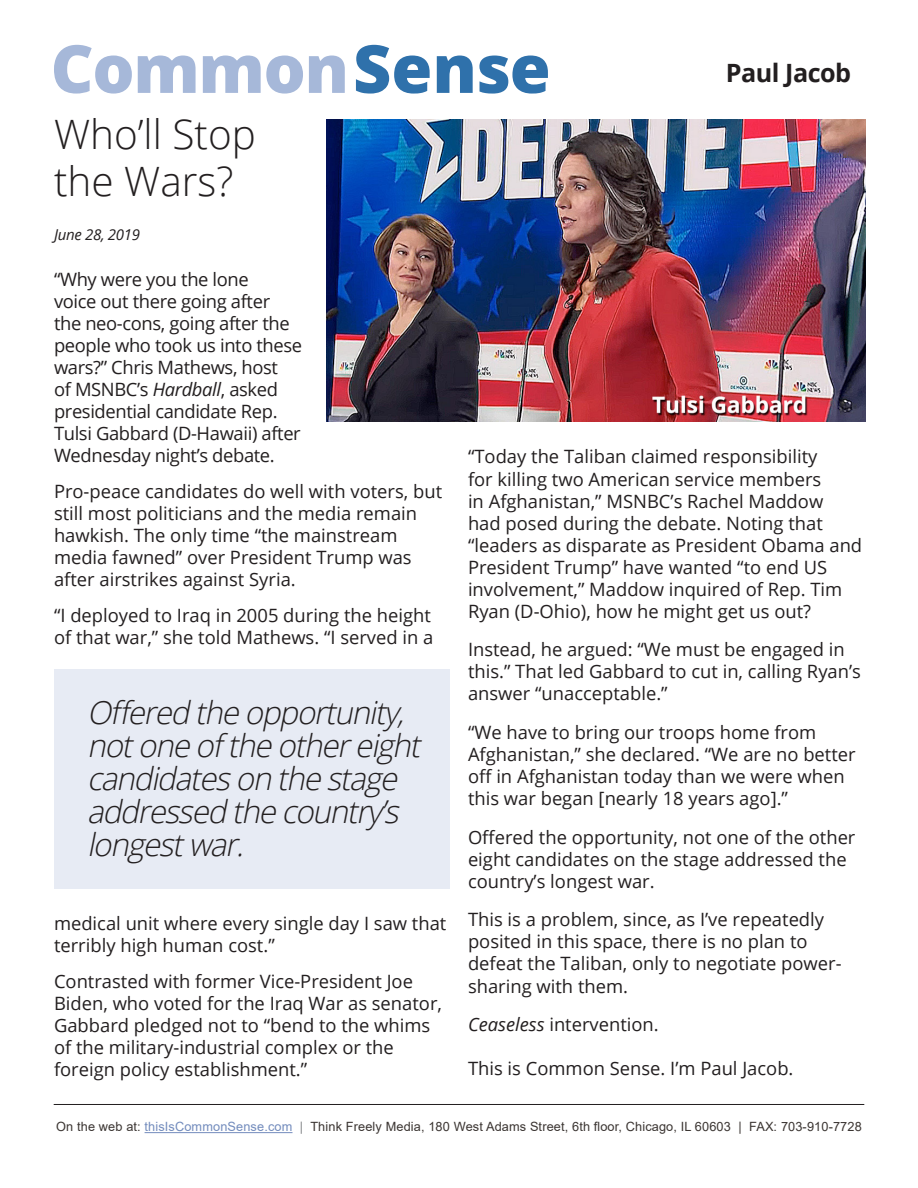
<style>
.page{position:relative;width:918px;height:1188px;background:#fff}
.page>*{position:absolute;margin:0;border:0;box-sizing:border-box;transform-origin:0 0}
.t1{font:800 66.45px "Open Sans";letter-spacing:-.02em;color:#a6b8d9}
.t2{font:300 40.5px/46.2px "Open Sans";color:#231f20}
.t3{font:italic 300 31.5px/33px "Open Sans";color:#231f20}
.t4{font:700 25.2px "Open Sans";letter-spacing:-.02em;color:#231f20}
.t5{font:18.3px/22px "Open Sans";color:#231f20}
.t6{font:18.3px/22px "Open Sans";letter-spacing:-.02em;color:#231f20}
.t7{font:italic 15px "Open Sans";letter-spacing:-.02em;color:#231f20}
.t8{font:12.75px "Arial";letter-spacing:.01em;color:#3b3532}
.s1{color:#2f71ab}
.s2{font-style:italic}
.s3{color:#738cbd}
.s4{color:#808285}
</style>
<div class="page">
<hr style="left:145px;top:1132px;width:148px;height:1px;background:#738cbd">
<img style="left:327px;top:119px;width:539px;height:303px">
<hr style="left:54px;top:1104px;width:810px;height:1px;background:#231f20">
<div style="left:54px;top:669px;width:396px;height:220px;background:#e7ebf4"></div>
<p class="t1" style="left:51px;top:18px;width:502px">Common<span class="s1">Sense</span></p>
<p class="t4" style="left:726px;top:55px;width:127px">Paul Jacob</p>
<p class="t2" style="left:54px;top:111px;width:203px">Who’ll Stop the Wars?</p>
<p class="t7" style="left:54px;top:224px;width:88px">June 28, 2019</p>
<p class="t6" style="left:54px;top:268px;width:250px">“Why were you the lone<br>voice out there going after<br>the neo-cons, going after the people who took us into these wars?” Chris Mathews, host<br>of MSNBC’s <span class="s2">Hardball</span>, asked presidential candidate Rep.<br>Tulsi Gabbard (D-Hawaii) after<br>Wednesday night’s debate.</p>
<p class="t5" style="left:54px;top:480px;width:390px">Pro-peace candidates do well with voters, but still most politicians and the media remain hawkish. The only time “the mainstream media fawned” over President Trump was after airstrikes against Syria.</p>
<p class="t5" style="left:54px;top:603px;width:381px">“I deployed to Iraq in 2005 during the height of that war,” she told Mathews. “I served in a</p>
<p class="t3" style="left:87px;top:695px;width:342px">Offered theopportunity, notoneof theothereight candidateson thestage addressed thecountry’s longestwar.</p>
<p class="t5" style="left:54px;top:912px;width:394px">medical unit where every single day I saw that terribly high human cost.”</p>
<p class="t5" style="left:54px;top:970px;width:390px">Contrasted with former Vice-President Joe Biden, who voted for the Iraq War as senator, Gabbard pledged not to “bend to the whims of the military-industrial complex or the foreign policy establishment.”</p>
<p class="t5" style="left:468px;top:445px;width:396px">“Today the Taliban claimed responsibility<br>for killing two American service members<br>in Afghanistan,” MSNBC’s Rachel Maddow<br>had posed during the debate. Noting that “leaders as disparate as President Obama and President Trump” have wanted “to end US involvement,” Maddow inquired of Rep. Tim Ryan (D-Ohio), how he might get us out?</p>
<p class="t5" style="left:468px;top:638px;width:394px">Instead, he argued: “We must be engaged in this.” That led Gabbard to cut in, calling Ryan’s answer “unacceptable.”</p>
<p class="t5" style="left:468px;top:721px;width:389px">“We have to bring our troops home from Afghanistan,” she declared. “We are no better off in Afghanistan today than we were when this war began [nearly 18 years ago].”</p>
<p class="t5" style="left:468px;top:826px;width:389px">Offered the opportunity, not one of the other eight candidates on the stage addressed the country’s longest war.</p>
<p class="t5" style="left:468px;top:908px;width:375px">This is a problem, since, as I’ve repeatedly posited in this space, there is no plan to defeat the Taliban, only to negotiate power&shy;sharing with them.</p>
<p class="t5" style="left:468px;top:1013px;width:192px"><span class="s2">Ceaseless</span> intervention.</p>
<p class="t5" style="left:468px;top:1056px;width:327px">This is Common Sense. I’m Paul Jacob.</p>
<p class="t8" style="left:56px;top:1118px;width:807px">On the web at: <span class="s3">thisIsCommonSense.com</span> <span class="s4">|</span> Think Freely Media, 180 West Adams Street, 6th floor, Chicago, IL 60603 | FAX: 703-910-7728</p>
</div>
